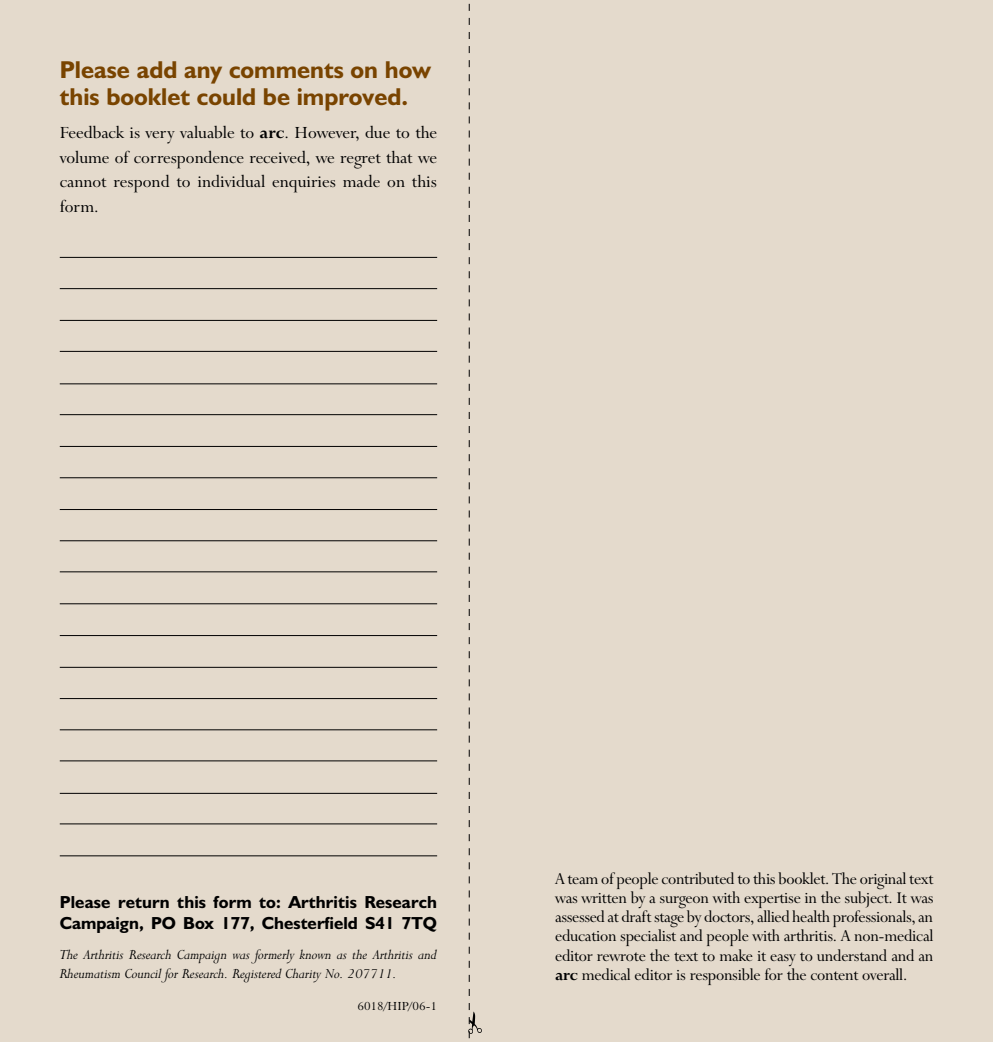
<style>
.page{position:relative;width:993px;height:1042px;background:#fff}
.page>*{position:absolute;margin:0;border:0;box-sizing:border-box;transform-origin:0 0}
.t1{font:700 24.5px/27.1px "Humanist 521 BT";color:#794400}
.t2{font:19.25px/24.5px "Lapidary 333 BT";letter-spacing:.005em;color:#000;text-align:justify}
.t3{font:18.38px/19.2px "Lapidary 333 BT";letter-spacing:-.01em;color:#000;text-align:justify}
.t4{font:700 17.5px/21px "Humanist 521 BT";letter-spacing:.01em;color:#000}
.t5{font:italic 15.75px/18.9px "Lapidary 333 BT";color:#000}
.t6{font:14px "Lapidary 333 BT";color:#000}
.s1{font-weight:700}
</style>
<div class="page">
<div style="left:0;top:0;width:992px;height:1042px;background:#e4dacc"></div>
<hr style="left:60px;top:257px;width:377px;height:1px;background:#000">
<hr style="left:60px;top:288px;width:377px;height:1px;background:#000">
<hr style="left:60px;top:320px;width:377px;height:1px;background:#000">
<hr style="left:60px;top:351px;width:377px;height:1px;background:#000">
<hr style="left:60px;top:383px;width:377px;height:1px;background:#000">
<hr style="left:60px;top:414px;width:377px;height:1px;background:#000">
<hr style="left:60px;top:446px;width:377px;height:1px;background:#000">
<hr style="left:60px;top:477px;width:377px;height:1px;background:#000">
<hr style="left:60px;top:509px;width:377px;height:1px;background:#000">
<hr style="left:60px;top:540px;width:377px;height:1px;background:#000">
<hr style="left:60px;top:571px;width:377px;height:1px;background:#000">
<hr style="left:60px;top:603px;width:377px;height:1px;background:#000">
<hr style="left:60px;top:635px;width:377px;height:1px;background:#000">
<hr style="left:60px;top:667px;width:377px;height:1px;background:#000">
<hr style="left:60px;top:698px;width:377px;height:1px;background:#000">
<hr style="left:60px;top:729px;width:377px;height:1px;background:#000">
<hr style="left:60px;top:760px;width:377px;height:1px;background:#000">
<hr style="left:60px;top:793px;width:377px;height:1px;background:#000">
<hr style="left:60px;top:823px;width:377px;height:1px;background:#000">
<hr style="left:60px;top:855px;width:377px;height:1px;background:#000">
<svg style="left:468px;top:3px;width:13px;height:1036px"></svg>
<h1 class="t1" style="left:60px;top:56px;width:372px">Please add any comments on how this booklet could be improved.</h1>
<p class="t2" style="left:60px;top:121px;width:379px">Feedback is very valuable to <span class="s1">arc</span>. However, due to the volume of correspondence received, we regret that we cannot respond to individual enquiries made on this form.</p>
<p class="t4" style="left:60px;top:891px;width:379px">Please return this form to: Arthritis Research<br>Campaign, PO Box 177, Chesterfield S41 7TQ</p>
<p class="t5" style="left:60px;top:945px;width:379px">The Arthritis Research Campaign was formerly known as the Arthritis and<br>Rheumatism Council for Research. Registered Charity No. 207711.</p>
<p class="t6" style="left:357px;top:998px;width:81px">6018/HIP/06-1</p>
<p class="t3" style="left:555px;top:869px;width:380px">A team of people contributed to this booklet. The original text was written by a surgeon with expertise in the subject. It was assessed at draft stage by doctors, allied health professionals, an education specialist and people with arthritis. A non-medical editor rewrote the text to make it easy to understand and an <span class="s1">arc</span> medical editor is responsible for the content overall.</p>
</div>
